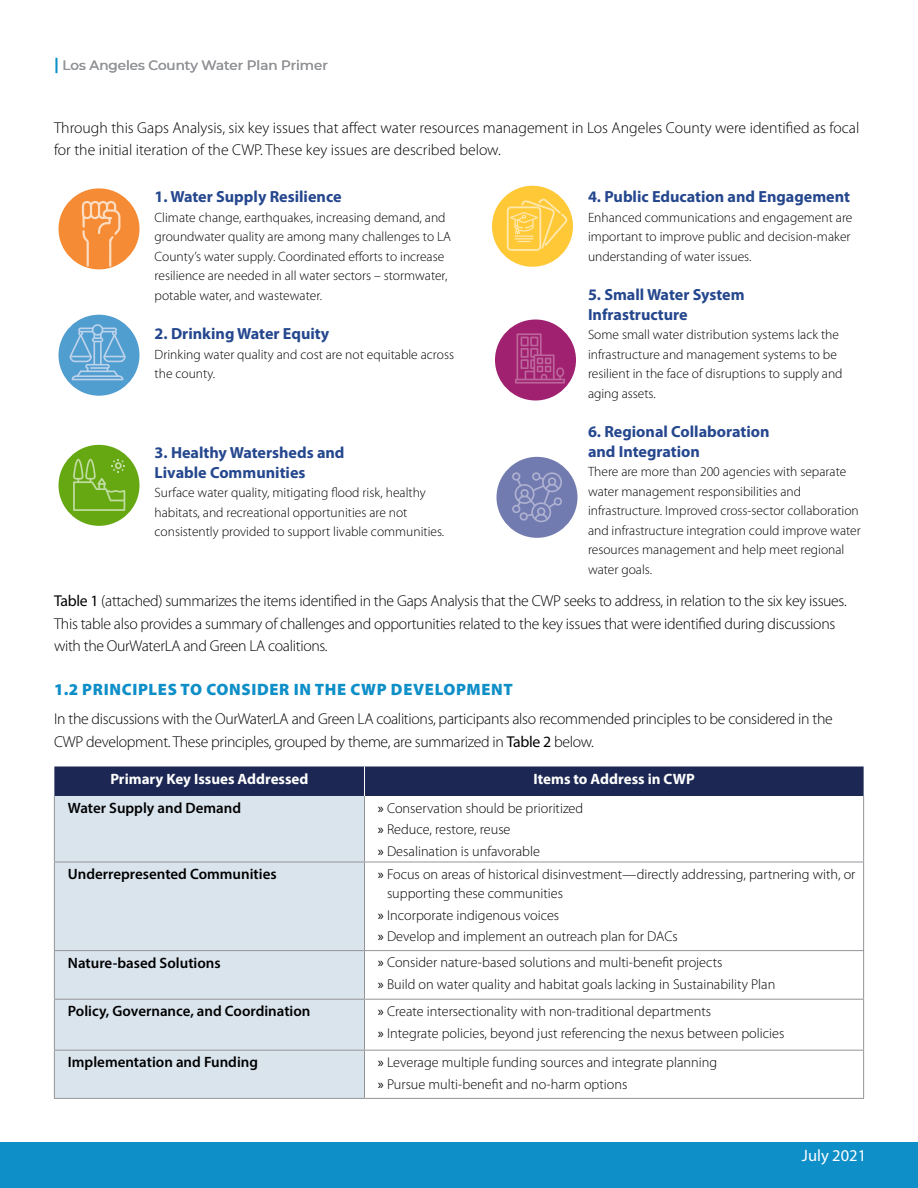
<style>
.page{position:relative;width:918px;height:1188px;background:#fff}
.page>*{position:absolute;margin:0;border:0;box-sizing:border-box;transform-origin:0 0}
.t1{font:900 16.5px "Myriad Pro";letter-spacing:.04em;color:#0e8fc8}
.t2{font:16.5px "Myriad Pro";color:#fff}
.t3{font:700 16.2px/19.4px "Myriad Pro";color:#25478e}
.t4{font:300 15.75px/22.5px "Myriad Pro";letter-spacing:-.02em;color:#000}
.t5{font:300 15.75px/22.5px "Myriad Pro";color:#000}
.t6{font:600 15px "Myriad Pro";color:#000}
.t7{font:700 15px "Myriad Pro";color:#fff}
.t8{font:300 14.25px/21.6px "Myriad Pro";color:#000}
.t9{font:300 13.5px/19.5px "Myriad Pro";color:#000}
.t10{font:500 13.5px "Montserrat";color:#939598}
.s1{font-size:16.5px;color:#0e8fc8}
.s2{font-weight:400}
</style>
<div class="page">
<div style="left:0;top:1143px;width:918px;height:45px;background:#0e8fc8"></div>
<div style="left:58px;top:188px;width:82px;height:81px;background:#f58c35;border-radius:50%"></div>
<div style="left:495px;top:320px;width:81px;height:81px;background:#a02170;border-radius:50%"></div>
<div style="left:58px;top:445px;width:82px;height:81px;background:#65a812;border-radius:50%"></div>
<div style="left:496px;top:457px;width:82px;height:81px;background:#727baf;border-radius:50%"></div>
<div style="left:55px;top:796px;width:309px;height:302px;background:#dae4ed"></div>
<hr style="left:54px;top:796px;width:1px;height:66px;background:#939598">
<hr style="left:364px;top:796px;width:1px;height:66px;background:#939598">
<hr style="left:863px;top:796px;width:1px;height:66px;background:#939598">
<hr style="left:54px;top:862px;width:310px;height:1px;background:#939598">
<hr style="left:54px;top:862px;width:1px;height:88px;background:#939598">
<hr style="left:364px;top:862px;width:500px;height:1px;background:#939598">
<hr style="left:364px;top:862px;width:1px;height:88px;background:#939598">
<hr style="left:863px;top:862px;width:1px;height:88px;background:#939598">
<hr style="left:54px;top:950px;width:310px;height:1px;background:#939598">
<hr style="left:54px;top:951px;width:1px;height:48px;background:#939598">
<hr style="left:364px;top:950px;width:500px;height:1px;background:#939598">
<hr style="left:364px;top:951px;width:1px;height:48px;background:#939598">
<hr style="left:863px;top:951px;width:1px;height:48px;background:#939598">
<hr style="left:54px;top:999px;width:310px;height:1px;background:#939598">
<hr style="left:54px;top:1000px;width:1px;height:50px;background:#939598">
<hr style="left:364px;top:999px;width:500px;height:1px;background:#939598">
<hr style="left:364px;top:1000px;width:1px;height:50px;background:#939598">
<hr style="left:863px;top:1000px;width:1px;height:50px;background:#939598">
<hr style="left:54px;top:1050px;width:310px;height:1px;background:#939598">
<hr style="left:54px;top:1051px;width:1px;height:47px;background:#939598">
<hr style="left:364px;top:1050px;width:500px;height:1px;background:#939598">
<hr style="left:364px;top:1051px;width:1px;height:47px;background:#939598">
<hr style="left:863px;top:1051px;width:1px;height:47px;background:#939598">
<hr style="left:54px;top:1098px;width:310px;height:1px;background:#939598">
<hr style="left:364px;top:1098px;width:500px;height:1px;background:#939598">
<div style="left:54px;top:766px;width:810px;height:30px;background:#1c2853"></div>
<svg style="left:82px;top:201px;width:38px;height:66px"></svg>
<svg style="left:73px;top:459px;width:52px;height:52px"></svg>
<div style="left:58px;top:315px;width:82px;height:81px;background:#509dcf;border-radius:50%"></div>
<svg style="left:70px;top:324px;width:56px;height:56px"></svg>
<svg style="left:515px;top:333px;width:50px;height:51px"></svg>
<svg style="left:512px;top:472px;width:50px;height:51px"></svg>
<div style="left:492px;top:186px;width:81px;height:81px;background:#ffc836;border-radius:50%"></div>
<svg style="left:507px;top:199px;width:60px;height:52px"></svg>
<p class="t10" style="left:54px;top:56px;width:276px"><span class="s1">|</span> Los Angeles County Water Plan Primer</p>
<p class="t5" style="left:54px;top:116px;width:807px">Through this Gaps Analysis, six key issues that affect water resources management in Los Angeles County were identified as focal for the initial iteration of the CWP. These key issues are described below.</p>
<p class="t3" style="left:155px;top:187px;width:189px">1. Water Supply Resilience</p>
<p class="t9" style="left:155px;top:207px;width:298px">Climate change, earthquakes, increasing demand, and groundwater quality are among many challenges to LA County’s water supply. Coordinated efforts to increase resilience are needed in all water sectors – stormwater, potable water, and wastewater.</p>
<p class="t3" style="left:155px;top:324px;width:176px">2. Drinking Water Equity</p>
<p class="t9" style="left:155px;top:344px;width:301px">Drinking water quality and cost are not equitable across the county.</p>
<p class="t3" style="left:155px;top:443px;width:191px">3. Healthy Watersheds and<br>Livable Communities</p>
<p class="t9" style="left:155px;top:483px;width:291px">Surface water quality, mitigating flood risk, healthy habitats, and recreational opportunities are not consistently provided to support livable communities.</p>
<p class="t3" style="left:588px;top:187px;width:264px">4. Public Education and Engagement</p>
<p class="t9" style="left:588px;top:207px;width:266px">Enhanced communications and engagement are important to improve public and decision-maker understanding of water issues.</p>
<p class="t3" style="left:588px;top:285px;width:158px">5. Small Water System<br>Infrastructure</p>
<p class="t9" style="left:588px;top:325px;width:256px">Some small water distribution systems lack the infrastructure and management systems to be resilient in the face of disruptions to supply and aging assets.</p>
<p class="t3" style="left:588px;top:422px;width:183px">6. Regional Collaboration and Integration</p>
<p class="t9" style="left:588px;top:462px;width:274px">There are more than 200 agencies with separate water management responsibilities and infrastructure. Improved cross-sector collaboration and infrastructure integration could improve water resources management and help meet regional water goals.</p>
<p class="t4" style="left:54px;top:589px;width:794px"><span class="s2">Table 1</span> (attached) summarizes the items identified in the Gaps Analysis that the CWP seeks to address, in relation to the six key issues.<br>This table also provides a summary of challenges and opportunities related to the key issues that were identified during discussions with the OurWaterLA and Green LA coalitions.</p>
<p class="t1" style="left:54px;top:678px;width:460px">1.2 PRINCIPLES TO CONSIDER IN THE CWP DEVELOPMENT</p>
<p class="t4" style="left:54px;top:708px;width:780px">In the discussions with the OurWaterLA and Green LA coalitions, participants also recommended principles to be considered in the<br>CWP development. These principles, grouped by theme, are summarized in <span class="s2">Table 2</span> below.</p>
<p class="t7" style="left:110px;top:769px;width:200px">Primary Key Issues Addressed</p>
<p class="t7" style="left:533px;top:769px;width:163px">Items to Address in CWP</p>
<p class="t6" style="left:68px;top:799px;width:175px">Water Supply and Demand</p>
<p class="t8" style="left:378px;top:797px;width:207px"><span class="s2">»</span> Conservation should be prioritized <span class="s2">»</span> Reduce, restore, reuse<br><span class="s2">»</span> Desalination is unfavorable</p>
<p class="t6" style="left:68px;top:865px;width:210px">Underrepresented Communities</p>
<p class="t8" style="left:387px;top:864px;width:470px;line-height:19.5px;text-indent:-9px"><span class="s2">»</span> Focus on areas of historical disinvestment—directly addressing, partnering with, or supporting these communities</p>
<p class="t8" style="left:378px;top:904px;width:301px"><span class="s2">»</span> Incorporate indigenous voices<br><span class="s2">»</span> Develop and implement an outreach plan for DACs</p>
<p class="t6" style="left:68px;top:953px;width:154px">Nature-based Solutions</p>
<p class="t8" style="left:378px;top:952px;width:399px"><span class="s2">»</span> Consider nature-based solutions and multi-benefit projects<br><span class="s2">»</span> Build on water quality and habitat goals lacking in Sustainability Plan</p>
<p class="t6" style="left:68px;top:1002px;width:244px">Policy, Governance, and Coordination</p>
<p class="t8" style="left:378px;top:1000px;width:408px"><span class="s2">»</span> Create intersectionality with non-traditional departments<br><span class="s2">»</span> Integrate policies, beyond just referencing the nexus between policies</p>
<p class="t6" style="left:68px;top:1053px;width:192px">Implementation and Funding</p>
<p class="t8" style="left:378px;top:1051px;width:341px"><span class="s2">»</span> Leverage multiple funding sources and integrate planning <span class="s2">»</span> Pursue multi-benefit and no-harm options</p>
<p class="t2" style="left:802px;top:1146px;width:66px">July 2021</p>
</div>
